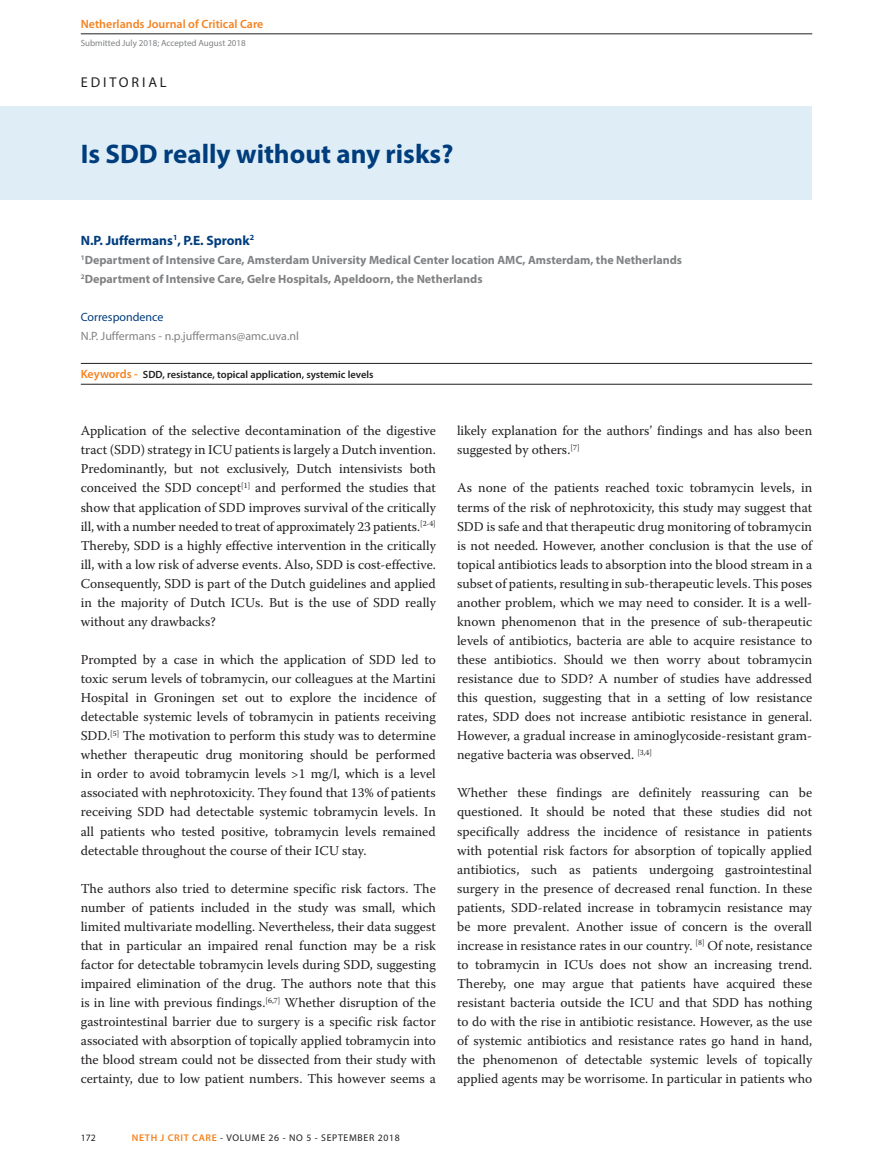
<style>
.page{position:relative;width:893px;height:1170px;background:#fff}
.page>*{position:absolute;margin:0;border:0;box-sizing:border-box;transform-origin:0 0}
.t1{font:700 27px "Myriad Pro";color:#003d7d}
.t2{font:14.25px "Myriad Pro";letter-spacing:.2em;color:#221f1f}
.t3{font:13.5px/19px "Warnock Pro";color:#221f1f;text-align:justify}
.t4{font:700 13.5px "Myriad Pro";color:#003d7d}
.t5{font:700 12px/19px "Myriad Pro";color:#808284}
.t6{font:12px "Myriad Pro";color:#808284}
.t7{font:600 12px "Myriad Pro";color:#f5821f}
.t8{font:12px "Myriad Pro";color:#003d7d}
.t9{font:600 10.5px "Myriad Pro";color:#221f1f}
.t10{font:9.75px "Myriad Pro";letter-spacing:.07em;color:#221f1f}
.t11{font:9px "Myriad Pro";color:#808284}
.s1{font-size:12px;color:#f5821f}
.s2{font-weight:600;color:#f5821f}
</style>
<div class="page">
<hr style="left:81px;top:34px;width:731px;height:1px;background:#221f1f">
<div style="left:0;top:106px;width:812px;height:94px;background:#dfedf6"></div>
<hr style="left:81px;top:384px;width:731px;height:1px;background:#221f1f">
<hr style="left:81px;top:363px;width:731px;height:1px;background:#221f1f">
<p class="t7" style="left:81px;top:17px;width:184px">Netherlands Journal of Critical Care</p>
<p class="t11" style="left:81px;top:40px;width:166px">Submitted July 2018; Accepted August 2018</p>
<p class="t2" style="left:81px;top:77px;width:87px">EDITORIAL</p>
<h1 class="t1" style="left:81px;top:144px;width:374px">Is SDD really without any risks?</h1>
<p class="t4" style="left:81px;top:235px;width:175px">N.P. Juffermans<sup>1</sup>, P.E. Spronk<sup>2</sup></p>
<p class="t5" style="left:81px;top:251px;width:603px"><sup>1</sup>Department of Intensive Care, Amsterdam University Medical Center location AMC, Amsterdam, the Netherlands<br><sup>2</sup>Department of Intensive Care, Gelre Hospitals, Apeldoorn, the Netherlands</p>
<p class="t8" style="left:81px;top:312px;width:84px">Correspondence</p>
<p class="t6" style="left:81px;top:331px;width:220px">N.P. Juffermans - n.p.juffermans@amc.uva.nl</p>
<p class="t9" style="left:81px;top:370px;width:294px"><span class="s1">Keywords -</span> SDD, resistance, topical application, systemic levels</p>
<p class="t3" style="left:81px;top:422px;width:357px">Application of the selective decontamination of the digestive tract (SDD) strategy in ICU patients is largely a Dutch invention.<br>Predominantly, but not exclusively, Dutch intensivists both conceived the SDD concept<sup>[1]</sup> and performed the studies that show that application of SDD improves survival of the critically ill, with a number needed to treat of approximately 23 patients.<sup>[2-4] </sup>Thereby, SDD is a highly effective intervention in the critically ill, with a low risk of adverse events. Also, SDD is cost-effective.<br>Consequently, SDD is part of the Dutch guidelines and applied in the majority of Dutch ICUs. But is the use of SDD really without any drawbacks?</p>
<p class="t3" style="left:81px;top:651px;width:357px">Prompted by a case in which the application of SDD led to toxic serum levels of tobramycin, our colleagues at the Martini Hospital in Groningen set out to explore the incidence of detectable systemic levels of tobramycin in patients receiving SDD.<sup>[5]</sup> The motivation to perform this study was to determine whether therapeutic drug monitoring should be performed in order to avoid tobramycin levels &gt;1 mg/l, which is a level associated with nephrotoxicity. They found that 13% of patients receiving SDD had detectable systemic tobramycin levels. In all patients who tested positive, tobramycin levels remained detectable throughout the course of their ICU stay.</p>
<p class="t3" style="left:81px;top:879px;width:357px">The authors also tried to determine specific risk factors. The number of patients included in the study was small, which limited multivariate modelling. Nevertheless, their data suggest that in particular an impaired renal function may be a risk factor for detectable tobramycin levels during SDD, suggesting impaired elimination of the drug. The authors note that this is in line with previous findings.<sup>[6,7]</sup> Whether disruption of the gastrointestinal barrier due to surgery is a specific risk factor associated with absorption of topically applied tobramycin into the blood stream could not be dissected from their study with certainty, due to low patient numbers. This however seems a</p>
<p class="t10" style="left:81px;top:1133px;width:17px">172</p>
<p class="t10" style="left:132px;top:1133px;width:269px"><span class="s2">NETH J CRIT CARE</span> - VOLUME 26 - NO 5 - SEPTEMBER 2018</p>
<p class="t3" style="left:457px;top:422px;width:357px">likely explanation for the authors’ findings and has also been suggested by others.<sup>[7]</sup></p>
<p class="t3" style="left:457px;top:479px;width:357px">As none of the patients reached toxic tobramycin levels, in terms of the risk of nephrotoxicity, this study may suggest that SDD is safe and that therapeutic drug monitoring of tobramycin is not needed. However, another conclusion is that the use of topical antibiotics leads to absorption into the blood stream in a subset of patients, resulting in sub-therapeutic levels. This poses another problem, which we may need to consider. It is a well&shy;known phenomenon that in the presence of sub-therapeutic levels of antibiotics, bacteria are able to acquire resistance to these antibiotics. Should we then worry about tobramycin resistance due to SDD? A number of studies have addressed this question, suggesting that in a setting of low resistance rates, SDD does not increase antibiotic resistance in general.<br>However, a gradual increase in aminoglycoside-resistant gram&shy;negative bacteria was observed. <sup>[3,4]</sup></p>
<p class="t3" style="left:457px;top:784px;width:357px">Whether these findings are definitely reassuring can be questioned. It should be noted that these studies did not specifically address the incidence of resistance in patients with potential risk factors for absorption of topically applied antibiotics, such as patients undergoing gastrointestinal surgery in the presence of decreased renal function. In these patients, SDD-related increase in tobramycin resistance may be more prevalent. Another issue of concern is the overall increase in resistance rates in our country. <sup>[8]</sup> Of note, resistance to tobramycin in ICUs does not show an increasing trend.<br>Thereby, one may argue that patients have acquired these resistant bacteria outside the ICU and that SDD has nothing to do with the rise in antibiotic resistance. However, as the use of systemic antibiotics and resistance rates go hand in hand, the phenomenon of detectable systemic levels of topically applied agents may be worrisome. In particular in patients who</p>
</div>
